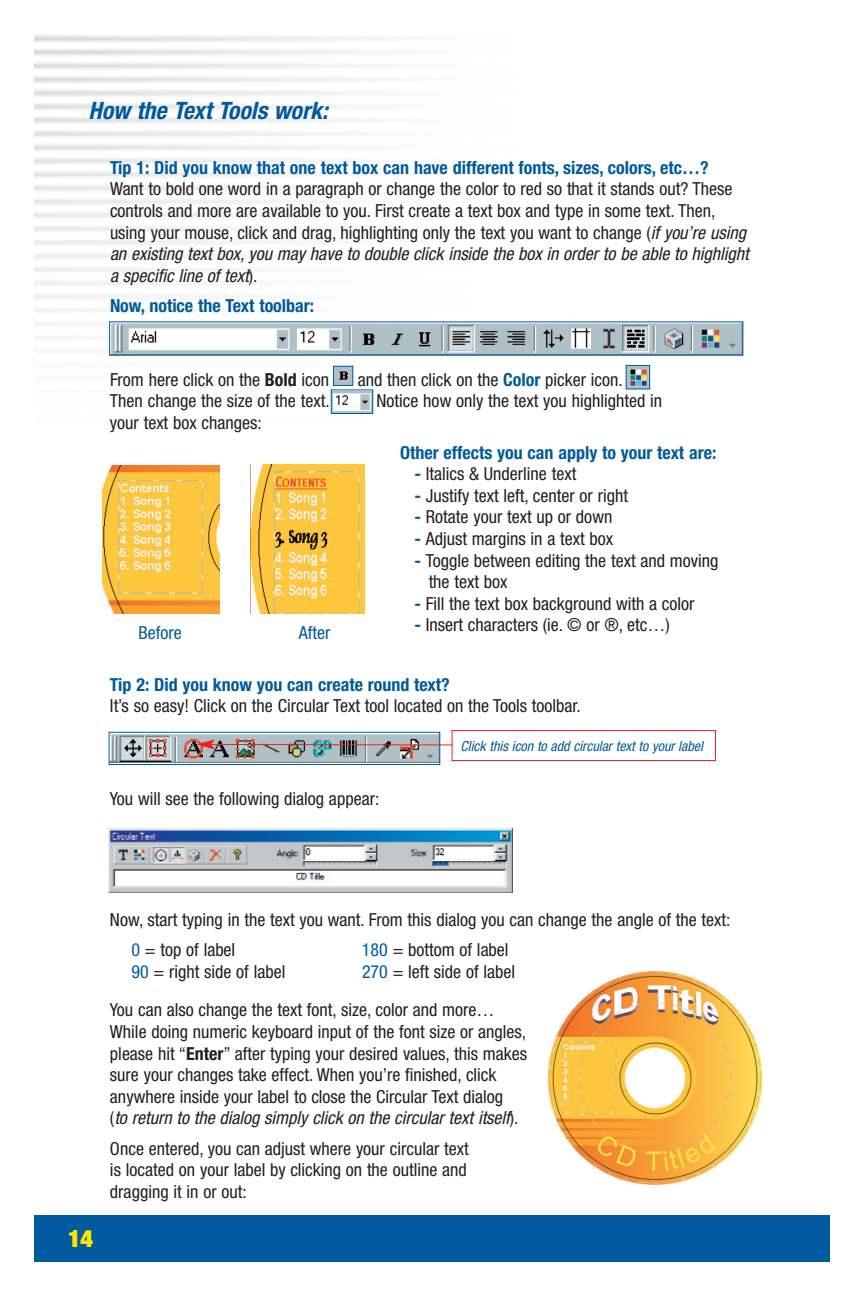
<style>
.page{position:relative;width:864px;height:1296px;background:#fff}
.page>*{position:absolute;margin:0;border:0;box-sizing:border-box;transform-origin:0 0}
.t1{font:italic 700 condensed 24px "Helvetica Neue";color:#015a9d}
.t2{font:900 expanded 24px "Helvetica Neue";color:#ffe601}
.t3{font:condensed 18px/21.6px "Helvetica Neue";color:#231f20}
.t4{font:700 condensed 18px "Helvetica Neue";color:#015a9d}
.t5{font:condensed 18px "Helvetica Neue";color:#015a9d}
.t6{font:italic condensed 14px "Helvetica Neue";color:#015a9d}
.s1{font-style:italic}
.s2{font-weight:700}
.s3{font-weight:700;color:#015a9d}
.s4{color:#015a9d}
</style>
<div class="page">
<div style="left:34px;top:1215px;width:796px;height:47px;background:#015a9d"></div>
<img style="left:548px;top:971px;width:215px;height:214px">
<img style="left:103px;top:465px;width:117px;height:149px">
<img style="left:109px;top:828px;width:404px;height:65px">
<img style="left:251px;top:465px;width:114px;height:149px">
<img style="left:111px;top:323px;width:630px;height:31px">
<div style="left:452px;top:730px;width:264px;height:31px;border:1px solid #ee2124"></div>
<img style="left:111px;top:734px;width:327px;height:29px">
<div style="left:109px;top:732px;width:331px;height:33px;border:1px solid #015a9d"></div>
<svg style="left:196px;top:739px;width:257px;height:10px;background:#a49598"></svg>
<img style="left:335px;top:368px;width:16px;height:16px">
<div style="left:333px;top:366px;width:20px;height:20px;border:1px solid #015a9d"></div>
<img style="left:333px;top:391px;width:38px;height:21px">
<div style="left:331px;top:389px;width:42px;height:25px;border:1px solid #015a9d"></div>
<img style="left:628px;top:367px;width:20px;height:21px">
<div style="left:626px;top:365px;width:24px;height:25px;border:1px solid #015a9d"></div>
<h1 class="t1" style="left:88px;top:102px;width:241px">How the Text Tools work:</h1>
<p class="t4" style="left:110px;top:161px;width:600px">Tip 1: Did you know that one text box can have different fonts, sizes, colors, etc…?</p>
<p class="t3" style="left:110px;top:180px;width:640px">Want to bold one word in a paragraph or change the color to red so that it stands out? These controls and more are available to you. First create a text box and type in some text. Then, using your mouse, click and drag, highlighting only the text you want to change (<span class="s1">if you’re using an existing text box, you may have to double click inside the box in order to be able to highlight a specific line of text</span>).</p>
<p class="t4" style="left:110px;top:299px;width:206px">Now, notice the Text toolbar:</p>
<p class="t3" style="left:110px;top:370px;width:221px">From here click on the <span class="s2">Bold</span> icon</p>
<p class="t3" style="left:358px;top:370px;width:267px">and then click on the <span class="s3">Color</span> picker icon.</p>
<p class="t3" style="left:110px;top:392px;width:221px">Then change the size of the text.</p>
<p class="t3" style="left:377px;top:392px;width:287px">Notice how only the text you highlighted in</p>
<p class="t3" style="left:110px;top:413px;width:153px">your text box changes:</p>
<p class="t4" style="left:400px;top:446px;width:318px">Other effects you can apply to your text are:</p>
<p class="t3" style="left:414px;top:465px;width:163px"><span class="s3">-</span> Italics &amp; Underline text</p>
<p class="t3" style="left:414px;top:486px;width:215px"><span class="s3">-</span> Justify text left, center or right</p>
<p class="t3" style="left:414px;top:508px;width:200px"><span class="s3">-</span> Rotate your text up or down</p>
<p class="t3" style="left:414px;top:529px;width:200px"><span class="s3">-</span> Adjust margins in a text box</p>
<p class="t3" style="left:429px;top:551px;width:291px;text-indent:-14px"><span class="s3">-</span> Toggle between editing the text and moving the text box</p>
<p class="t3" style="left:414px;top:594px;width:282px"><span class="s3">-</span> Fill the text box background with a color</p>
<p class="t3" style="left:414px;top:616px;width:257px"><span class="s3">-</span> Insert characters (ie. © or ®, etc…)</p>
<p class="t5" style="left:139px;top:626px;width:45px">Before</p>
<p class="t5" style="left:299px;top:626px;width:33px">After</p>
<p class="t4" style="left:110px;top:678px;width:341px">Tip 2: Did you know you can create round text?</p>
<p class="t3" style="left:110px;top:697px;width:472px">It’s so easy! Click on the Circular Text tool located on the Tools toolbar.</p>
<p class="t3" style="left:110px;top:789px;width:271px">You will see the following dialog appear:</p>
<p class="t6" style="left:461px;top:741px;width:244px">Click this icon to add circular text to your label</p>
<p class="t3" style="left:132px;top:906px;width:600px;line-height:30.2px;text-indent:-22px">Now, start typing in the text you want. From this dialog you can change the angle of the text:<br><span class="s4">0</span> = top of label</p>
<p class="t3" style="left:362px;top:940px;width:148px"><span class="s4">180</span> = bottom of label</p>
<h1 class="t2" style="left:68px;top:1230px;width:26px">14</h1>
<p class="t3" style="left:110px;top:954px;width:407px;line-height:38.4px;text-indent:252px"><span class="s4">270</span> = left side of label<br>You can also change the text font, size, color and more…</p>
<p class="t3" style="left:110px;top:1022px;width:419px">While doing numeric keyboard input of the font size or angles, please hit “<span class="s2">Enter</span>” after typing your desired values, this makes sure your changes take effect. When you’re finished, click anywhere inside your label to close the Circular Text dialog<br>(<span class="s1">to return to the dialog simply click on the circular text itself</span>).</p>
<p class="t3" style="left:110px;top:1139px;width:360px;text-align:justify">Once entered, you can adjust where your circular text is located on your label by clicking on the outline and dragging it in or out:</p>
<p class="t3" style="left:132px;top:962px;width:155px"><span class="s4">90</span> = right side of label</p>
</div>
